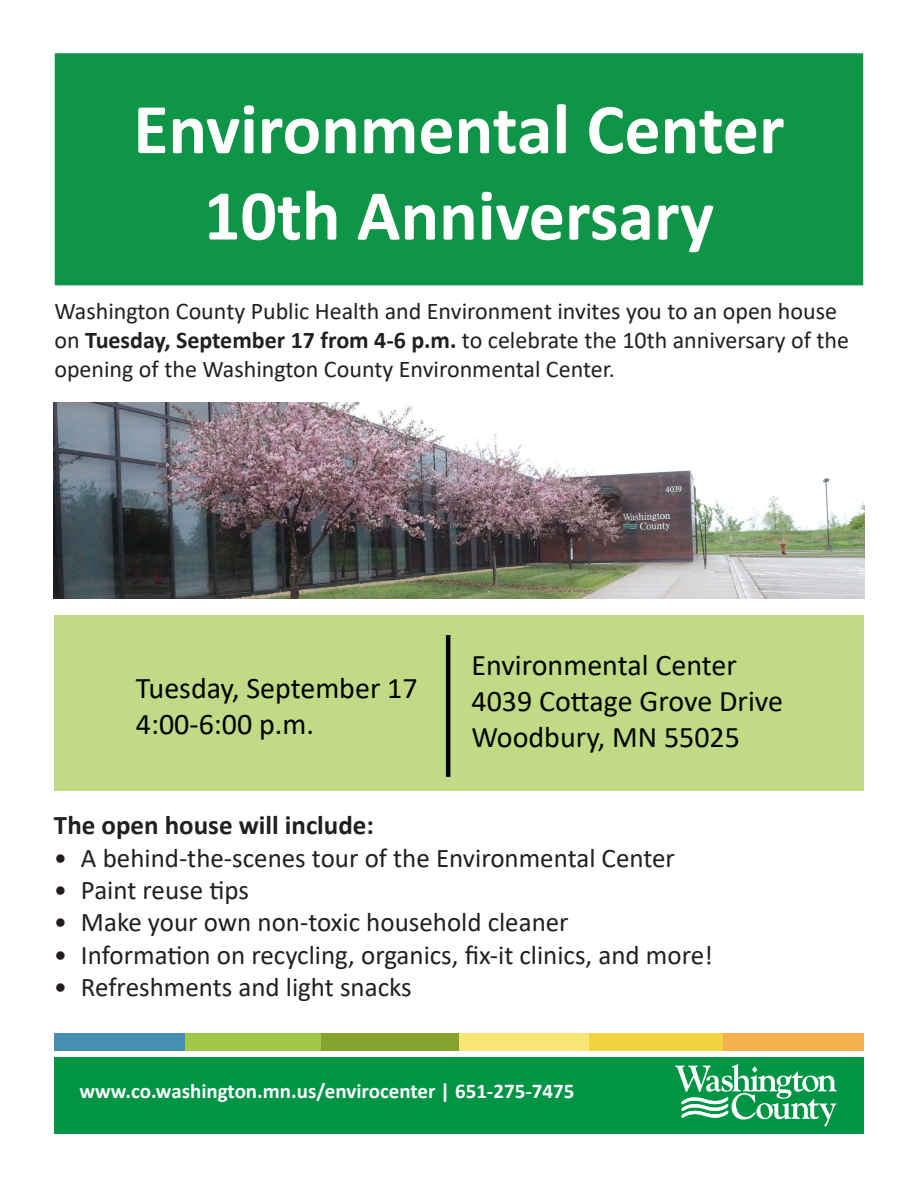
<style>
.page{position:relative;width:918px;height:1188px;background:#fff}
.page>*{position:absolute;margin:0;border:0;box-sizing:border-box;transform-origin:0 0}
.t1{font:700 72px "Calibri";color:#fff}
.t2{font:30px "Calibri";color:#040503}
.t3{font:30px "Calibri";color:#000}
.t4{font:27px "Calibri";color:#231f20}
.t5{font:700 27px "Calibri";color:#231f20}
.t6{font:24px/28.8px "Calibri";color:#231f20}
.t7{font:700 21px "Calibri";color:#fff}
.s1{font-weight:700}
</style>
<div class="page">
<div style="left:54px;top:52px;width:810px;height:234px;background:#0e9547"></div>
<div style="left:53px;top:52px;width:812px;height:235px;border:2px solid #fff"></div>
<div style="left:54px;top:1057px;width:810px;height:76px;background:#009445"></div>
<div style="left:54px;top:1034px;width:156px;height:17px;background:#468fb2"></div>
<div style="left:185px;top:1034px;width:156px;height:17px;background:#a3c749"></div>
<div style="left:321px;top:1034px;width:150px;height:17px;background:#86a12e"></div>
<div style="left:459px;top:1034px;width:143px;height:17px;background:#f7e575"></div>
<div style="left:590px;top:1034px;width:143px;height:17px;background:#f2d442"></div>
<div style="left:724px;top:1034px;width:140px;height:17px;background:#f3b150"></div>
<div style="left:54px;top:616px;width:810px;height:175px;background:#c1da85"></div>
<hr style="left:446px;top:635px;width:4px;height:142px;background:#000">
<img style="left:54px;top:402px;width:810px;height:197px">
<svg style="left:675px;top:1064px;width:162px;height:62px"></svg>
<p class="t1" style="left:133px;top:78px;width:653px">Environmental Center</p>
<p class="t1" style="left:204px;top:165px;width:512px">10th Anniversary</p>
<p class="t6" style="left:54px;top:296px;width:796px">Washington County Public Health and Environment invites you to an open house on <span class="s1">Tuesday, September 17 from 4-6 p.m.</span> to celebrate the 10th anniversary of the opening of the Washington County Environmental Center.</p>
<p class="t3" style="left:136px;top:667px;width:283px">Tuesday, September 17</p>
<p class="t3" style="left:136px;top:703px;width:180px">4:00-6:00 p.m.</p>
<p class="t2" style="left:472px;top:644px;width:267px">Environmental Center</p>
<p class="t2" style="left:472px;top:680px;width:313px">4039 Cottage Grove Drive</p>
<p class="t2" style="left:472px;top:716px;width:270px">Woodbury, MN 55025</p>
<p class="t5" style="left:54px;top:806px;width:321px">The open house will include:</p>
<p class="t4" style="left:54px;top:839px;width:623px">• A behind-the-scenes tour of the Environmental Center</p>
<p class="t4" style="left:54px;top:871px;width:197px">• Paint reuse tips</p>
<p class="t4" style="left:54px;top:904px;width:516px">• Make your own non-toxic household cleaner</p>
<p class="t4" style="left:54px;top:936px;width:661px">• Information on recycling, organics, fix-it clinics, and more!</p>
<p class="t4" style="left:54px;top:969px;width:359px">• Refreshments and light snacks</p>
<p class="t7" style="left:79px;top:1076px;width:496px">www.co.washington.mn.us/envirocenter | 651-275-7475</p>
</div>
